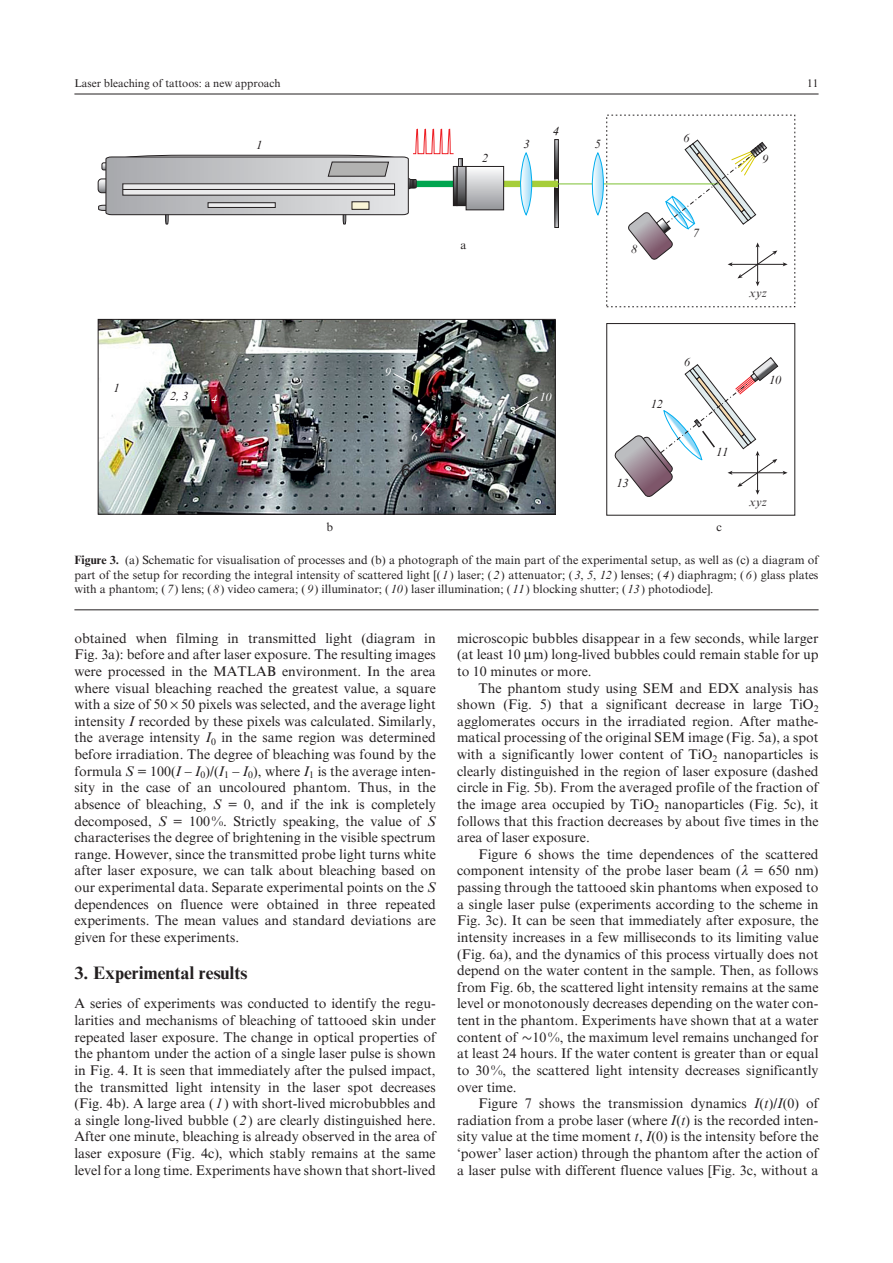
<style>
.page{position:relative;width:893px;height:1263px;background:#fff}
.page>*{position:absolute;margin:0;border:0;box-sizing:border-box;transform-origin:0 0}
.Подзаголовок_1{font:700 18px "Times QE";color:#231f20}
.t1{font:18px "Arial";color:#231f20}
.Обычный_без_отступа{font:13.95px/16.6px "Times QE";color:#231f20;text-align:justify}
.Обычный_с_отступом{font:13.95px/16.6px "Times QE";color:#231f20;text-align:justify}
.Подпись_к_рисунку{font:12px/14.2px "Times QE";color:#231f20;text-align:justify}
.t2{font:12px "Times QE Inclined";color:#231f20}
.t3{font:12px "Times QE Inclined";color:#fff}
.t4{font:11.25px "Times QE";color:#231f20}
.s1{font-weight:700}
.s2{font-family:"Times QE Inclined"}
</style>
<div class="page">
<hr style="left:74px;top:94px;width:745px;height:1px;background:#231f20">
<hr style="left:74px;top:609px;width:745px;height:1px;background:#231f20">
<div style="left:554px;top:139px;width:5px;height:89px;border:1px solid #231f20"></div>
<hr style="left:731px;top:264px;width:53px;height:1px;background:#231f20">
<svg style="left:783px;top:262px;width:5px;height:4px"></svg>
<svg style="left:462px;top:168px;width:2px;height:36px"></svg>
<div style="left:457px;top:166px;width:9px;height:40px;border:1px solid #231f20"></div>
<svg style="left:556px;top:141px;width:1px;height:36px"></svg>
<div style="left:554px;top:139px;width:5px;height:40px;border:1px solid #231f20"></div>
<svg style="left:556px;top:190px;width:1px;height:36px"></svg>
<div style="left:554px;top:188px;width:5px;height:40px;border:1px solid #231f20"></div>
<div style="left:458px;top:158px;width:5px;height:9px;border:1px solid #231f20"></div>
<div style="left:504px;top:181px;width:54px;height:6px;background:#a6ce39"></div>
<svg style="left:519px;top:152px;width:14px;height:64px"></svg>
<hr style="left:557px;top:183px;width:162px;height:1px;background:#84c440">
<svg style="left:591px;top:153px;width:13px;height:63px"></svg>
<div style="left:466px;top:166px;width:38px;height:44px;background:linear-gradient(to bottom,#fdfdfe,#96989c)"></div>
<div style="left:466px;top:166px;width:38px;height:44px;border:1px solid #231f20"></div>
<svg style="left:627px;top:139px;width:150px;height:147px"></svg>
<div style="left:606px;top:323px;width:189px;height:193px;border:1px solid #231f20"></div>
<img style="left:100px;top:321px;width:454px;height:192px">
<div style="left:98px;top:319px;width:458px;height:196px;border:1px solid #231f20"></div>
<svg style="left:614px;top:357px;width:173px;height:140px"></svg>
<svg style="left:98px;top:128px;width:364px;height:97px"></svg>
<div style="left:352px;top:202px;width:17px;height:7px;background:#f9f5d7"></div>
<div style="left:351px;top:201px;width:18px;height:9px;border:1px solid #231f20"></div>
<hr style="left:208px;top:203px;width:67px;height:4px;background:#ebebec">
<div style="left:208px;top:202px;width:68px;height:6px;border:1px solid #231f20"></div>
<hr style="left:123px;top:189px;width:272px;height:1px;background:#231f20">
<svg style="left:392px;top:372px;width:24px;height:14px"></svg>
<svg style="left:510px;top:396px;width:29px;height:18px"></svg>
<svg style="left:419px;top:412px;width:21px;height:25px"></svg>
<p class="t4" style="left:74px;top:77px;width:208px">Laser bleaching of tattoos: a new approach</p>
<p class="t4" style="left:807px;top:77px;width:13px">11</p>
<p class="t2" style="left:256px;top:138px;width:7px">1</p>
<p class="t2" style="left:113px;top:381px;width:7px">1</p>
<p class="t2" style="left:170px;top:389px;width:20px">2, 3</p>
<p class="t3" style="left:211px;top:392px;width:7px">4</p>
<p class="t2" style="left:274px;top:401px;width:7px">5</p>
<p class="t3" style="left:385px;top:365px;width:7px">9</p>
<p class="t3" style="left:411px;top:430px;width:7px">6</p>
<p class="t1" style="left:401px;top:459px;width:12px">6</p>
<p class="t2" style="left:482px;top:151px;width:7px">2</p>
<p class="Подпись_к_рисунку" style="left:461px;top:237px;width:7px">a</p>
<p class="t2" style="left:524px;top:137px;width:7px">3</p>
<p class="t2" style="left:553px;top:124px;width:7px">4</p>
<p class="t3" style="left:477px;top:408px;width:7px">8</p>
<p class="t2" style="left:498px;top:396px;width:7px">7</p>
<p class="t3" style="left:540px;top:390px;width:13px">10</p>
<p class="t2" style="left:595px;top:138px;width:7px">5</p>
<p class="t2" style="left:683px;top:132px;width:7px">6</p>
<p class="t2" style="left:762px;top:152px;width:7px">9</p>
<p class="t2" style="left:631px;top:243px;width:7px">8</p>
<p class="t2" style="left:693px;top:227px;width:7px">7</p>
<p class="t2" style="left:749px;top:286px;width:19px">xyz</p>
<p class="t2" style="left:651px;top:397px;width:13px">12</p>
<p class="t2" style="left:684px;top:356px;width:7px">6</p>
<p class="t2" style="left:616px;top:477px;width:13px">13</p>
<p class="t2" style="left:769px;top:374px;width:13px">10</p>
<p class="t2" style="left:716px;top:445px;width:13px">11</p>
<p class="t2" style="left:749px;top:495px;width:19px">xyz</p>
<p class="Подпись_к_рисунку" style="left:326px;top:520px;width:8px">b</p>
<p class="Подпись_к_рисунку" style="left:716px;top:520px;width:7px">c</p>
<p class="Подпись_к_рисунку" style="left:74px;top:553px;width:746px"><span class="s1">Figure 3.</span> (a) Schematic for visualisation of processes and (b) a photograph of the main part of the experimental setup, as well as (c) a diagram of part of the setup for recording the integral intensity of scattered light [( <span class="s2">1</span>) laser; (<span class="s2">2</span>) attenuator; ( <span class="s2">3</span>, <span class="s2">5</span>, <span class="s2">12</span>) lenses; ( <span class="s2">4</span>) diaphragm; ( <span class="s2">6</span>) glass plates with a phantom; ( <span class="s2">7</span>) lens; ( <span class="s2">8</span>) video camera; ( <span class="s2">9</span>) illuminator; ( <span class="s2">10</span>) laser illumination; ( <span class="s2">11</span>) blocking shutter; ( <span class="s2">13</span>) photodiode].</p>
<p class="Обычный_без_отступа" style="left:74px;top:630px;width:363px">obtained when filming in transmitted light (diagram in Fig. 3a): before and after laser exposure. The resulting images were processed in the MATLAB environment. In the area where visual bleaching reached the greatest value, a square with a size of 50 50 pixels was selected, and the average light intensity <span class="s2">I</span> recorded by these pixels was calculated. Similarly, the average intensity <span class="s2">I</span><sub>0</sub> in the same region was determined before irradiation. The degree of bleaching was found by the formula <span class="s2">S</span> = 100(<span class="s2">I</span> – <span class="s2">I</span><sub>0</sub>)/(<span class="s2">I</span><sub>1</sub> – <span class="s2">I</span><sub>0</sub>), where <span class="s2">I</span><sub>1</sub> is the average inten&shy;sity in the case of an uncoloured phantom. Thus, in the absence of bleaching, <span class="s2">S</span> = 0, and if the ink is completely decomposed, <span class="s2">S</span> = 100%. Strictly speaking, the value of <span class="s2">S </span>characterises the degree of brightening in the visible spectrum range. However, since the transmitted probe light turns white after laser exposure, we can talk about bleaching based on our experimental data. Separate experimental points on the <span class="s2">S </span>dependences on fluence were obtained in three repeated experiments. The mean values and standard deviations are given for these experiments.</p>
<p class="Подзаголовок_1" style="left:74px;top:963px;width:175px">3. Experimental results</p>
<p class="Обычный_без_отступа" style="left:74px;top:995px;width:363px">A series of experiments was conducted to identify the regu&shy;larities and mechanisms of bleaching of tattooed skin under repeated laser exposure. The change in optical properties of the phantom under the action of a single laser pulse is shown in Fig. 4. It is seen that immediately after the pulsed impact, the transmitted light intensity in the laser spot decreases (Fig. 4b). A large area ( <span class="s2">1</span> ) with short-lived microbubbles and a single long-lived bubble ( <span class="s2">2</span> ) are clearly distinguished here.<br>After one minute, bleaching is already observed in the area of laser exposure (Fig. 4c), which stably remains at the same level for a long time. Experiments have shown that short-lived</p>
<p class="Обычный_без_отступа" style="left:457px;top:630px;width:363px">microscopic bubbles disappear in a few seconds, while larger (at least 10 m) long-lived bubbles could remain stable for up to 10 minutes or more.</p>
<p class="Обычный_с_отступом" style="left:457px;top:679px;width:363px;text-indent:21px">The phantom study using SEM and EDX analysis has shown (Fig. 5) that a significant decrease in large TiO<sub>2 </sub>agglomerates occurs in the irradiated region. After mathe&shy;matical processing of the original SEM image (Fig. 5a), a spot with a significantly lower content of TiO<sub>2</sub> nanoparticles is clearly distinguished in the region of laser exposure (dashed circle in Fig. 5b). From the averaged profile of the fraction of the image area occupied by TiO<sub>2</sub> nanoparticles (Fig. 5c), it follows that this fraction decreases by about five times in the area of laser exposure.</p>
<p class="Обычный_с_отступом" style="left:457px;top:846px;width:363px;text-indent:21px">Figure 6 shows the time dependences of the scattered component intensity of the probe laser beam ( ● = 650 nm) passing through the tattooed skin phantoms when exposed to a single laser pulse (experiments according to the scheme in Fig. 3c). It can be seen that immediately after exposure, the intensity increases in a few milliseconds to its limiting value (Fig. 6a), and the dynamics of this process virtually does not depend on the water content in the sample. Then, as follows from Fig. 6b, the scattered light intensity remains at the same level or monotonously decreases depending on the water con&shy;tent in the phantom. Experiments have shown that at a water content of 10%, the maximum level remains unchanged for at least 24 hours. If the water content is greater than or equal to 30%, the scattered light intensity decreases significantly over time.</p>
<p class="Обычный_с_отступом" style="left:457px;top:1095px;width:363px;text-indent:21px">Figure 7 shows the transmission dynamics <span class="s2">I</span>(<span class="s2">t</span>)/<span class="s2">I</span>(0) of radiation from a probe laser (where <span class="s2">I</span>(<span class="s2">t</span>) is the recorded inten&shy;sity value at the time moment <span class="s2">t</span>, <span class="s2">I</span>(0) is the intensity before the ‘power’ laser action) through the phantom after the action of a laser pulse with different fluence values [Fig. 3c, without a</p>
</div>
